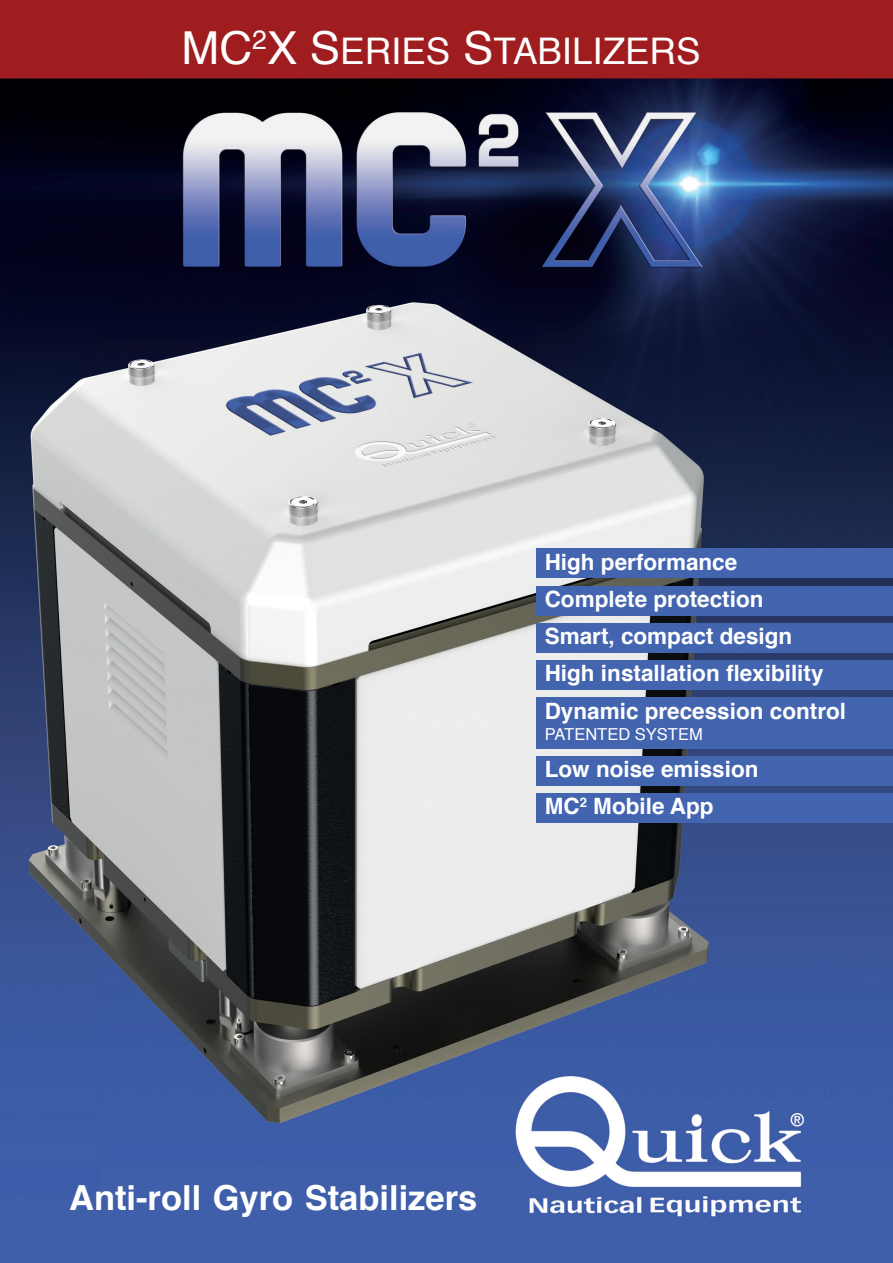
<style>
.page{position:relative;width:893px;height:1263px;background:#fff}
.page>*{position:absolute;margin:0;border:0;box-sizing:border-box;transform-origin:0 0}
.t1{font:36.75px "Helvetica";color:#fff}
.t2{font:700 34.5px "Helvetica";color:#fff}
.t3{font:700 22.5px "Helvetica";color:#fff}
.t4{font:16.5px "Helvetica";color:#fff}
.s1{font-size:45.45px}
</style>
<div class="page">
<img style="left:0;top:0;width:893px;height:1263px">
<div style="left:536px;top:549px;width:357px;height:29px;background:#4364af"></div>
<div style="left:536px;top:586px;width:357px;height:29px;background:#4364af"></div>
<div style="left:536px;top:623px;width:357px;height:30px;background:#4364af"></div>
<div style="left:536px;top:660px;width:357px;height:30px;background:#4364af"></div>
<div style="left:536px;top:697px;width:357px;height:51px;background:#4364af"></div>
<div style="left:536px;top:756px;width:357px;height:30px;background:#4364af"></div>
<div style="left:536px;top:793px;width:357px;height:30px;background:#4364af"></div>
<p class="t1" style="left:182px;top:23px;width:517px"><span class="s1">MC</span><sup>2</sup><span class="s1">X</span> <span class="s1">S</span>ERIES <span class="s1">S</span>TABILIZERS</p>
<p class="t3" style="left:545px;top:544px;width:194px">High performance</p>
<p class="t3" style="left:545px;top:581px;width:220px">Complete protection</p>
<p class="t3" style="left:545px;top:618px;width:249px">Smart, compact design</p>
<p class="t3" style="left:545px;top:655px;width:280px">High installation flexibility</p>
<p class="t3" style="left:545px;top:692px;width:303px">Dynamic precession control</p>
<p class="t4" style="left:545px;top:721px;width:160px">PATENTED SYSTEM</p>
<p class="t3" style="left:545px;top:751px;width:215px">Low noise emission</p>
<p class="t3" style="left:545px;top:788px;width:170px">MC<sup>2</sup> Mobile App</p>
<p class="t2" style="left:69px;top:1170px;width:410px">Anti-roll Gyro Stabilizers</p>
</div>
